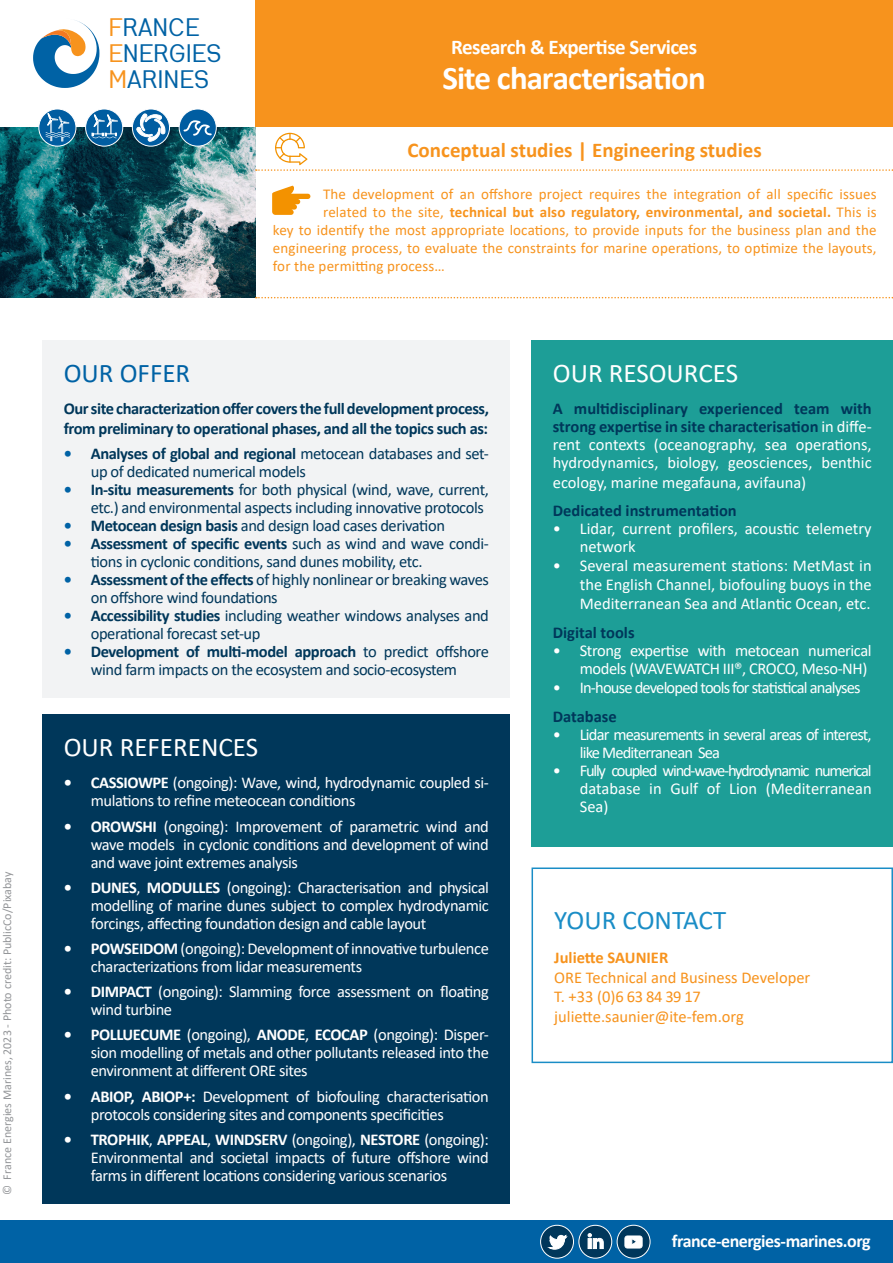
<style>
.page{position:relative;width:893px;height:1263px;background:#fff}
.page>*{position:absolute;margin:0;border:0;box-sizing:border-box;transform-origin:0 0}
.t1{font:700 33px "Calibri";letter-spacing:-.03em;color:#fff}
.t2{font:27px "Calibri";color:#fff}
.t3{font:27px "Calibri";color:#1a8dc6}
.t4{font:27px "Calibri";color:#0062a5}
.t5{font:25.8px/25.8px "Serithai";color:#0062a5}
.t6{font:700 21px "Calibri";color:#f7931d}
.t7{font:700 21px "Calibri";letter-spacing:-.025em;color:#fff}
.t8{font:700 18px "Calibri";letter-spacing:-.025em;color:#fff}
.t9{font:16.5px/18px "Calibri";letter-spacing:-.025em;color:#fff;text-align:justify}
.t10{font:16.5px/18px "Calibri";letter-spacing:-.025em;color:#00375a}
.t11{font:700 16.5px/19.5px "Calibri";letter-spacing:-.025em;color:#00375a}
.t12{font:16.5px/18px "Calibri";letter-spacing:-.05em;color:#fff}
.t13{font:16.5px/18px "Calibri";color:#fff}
.t14{font:16.5px "Calibri";color:#f7931d}
.t15{font:700 16.5px "Calibri";color:#00375a}
.t16{font:700 16.5px "Calibri";color:#f7931d}
.t17{font:15px "Calibri";letter-spacing:.01em;color:#f7931d}
.t18{font:700 15px "Calibri";letter-spacing:.01em;color:#f7931d}
.t19{font:12px "Calibri";color:#939598}
.s1{color:#f7931d}
.s2{font-weight:400}
.s3{font-weight:700;color:#0062a5}
.s4{font-weight:700}
.s5{font-weight:700;color:#00375a}
</style>
<div class="page">
<div style="left:255px;top:0;width:638px;height:128px;background:#f7931d"></div>
<div style="left:531px;top:340px;width:362px;height:506px;background:#1d9e97"></div>
<div style="left:43px;top:714px;width:467px;height:489px;background:#00375a"></div>
<div style="left:43px;top:340px;width:467px;height:357px;background:#f2f3f4"></div>
<svg style="left:33px;top:20px;width:66px;height:68px"></svg>
<div style="left:531px;top:867px;width:362px;height:196px;border:2px solid #1a8dc6"></div>
<div style="left:0;top:1220px;width:893px;height:43px;background:#0062a5"></div>
<svg style="left:579px;top:1225px;width:33px;height:33px"></svg>
<div style="left:578px;top:1225px;width:34px;height:33px;border:1px solid #fff;border-radius:50%"></div>
<svg style="left:588px;top:1233px;width:15px;height:15px"></svg>
<svg style="left:617px;top:1225px;width:33px;height:33px"></svg>
<div style="left:617px;top:1225px;width:33px;height:33px;border:1px solid #fff;border-radius:16px"></div>
<svg style="left:625px;top:1236px;width:17px;height:12px"></svg>
<div style="left:541px;top:1225px;width:32px;height:33px;background:#00375b;border-radius:50%"></div>
<div style="left:540px;top:1225px;width:34px;height:33px;border:1px solid #fff;border-radius:50%"></div>
<svg style="left:549px;top:1235px;width:17px;height:14px"></svg>
<img style="left:0;top:128px;width:255px;height:170px">
<svg style="left:256px;top:297px;width:637px;height:1px"></svg>
<svg style="left:86px;top:109px;width:37px;height:37px"></svg>
<div style="left:85px;top:109px;width:38px;height:38px;border:1px solid #fff;border-radius:50%"></div>
<svg style="left:92px;top:114px;width:26px;height:24px"></svg>
<svg style="left:272px;top:186px;width:38px;height:29px"></svg>
<svg style="left:256px;top:132px;width:637px;height:39px"></svg>
<svg style="left:39px;top:109px;width:37px;height:37px"></svg>
<div style="left:38px;top:109px;width:38px;height:38px;border:1px solid #fff;border-radius:50%"></div>
<svg style="left:46px;top:113px;width:24px;height:28px"></svg>
<svg style="left:132px;top:109px;width:38px;height:37px"></svg>
<div style="left:132px;top:109px;width:38px;height:38px;border:1px solid #fff;border-radius:50%"></div>
<svg style="left:137px;top:114px;width:28px;height:27px"></svg>
<div style="left:179px;top:109px;width:37px;height:37px;background:#005da1;border-radius:50%"></div>
<div style="left:179px;top:109px;width:38px;height:38px;border:1px solid #fff;border-radius:50%"></div>
<svg style="left:184px;top:120px;width:28px;height:16px"></svg>
<p class="t19" style="left:-1px;top:1195px;width:325px;rotate:-90deg">© France Energies Marines, 2023 - Photo credit: PublicCo/Pixabay</p>
<p class="t5" style="left:108px;top:15px;width:115px"><span class="s1">F</span>RANCE<br><span class="s1">E</span>NERGIES<br><span class="s1">M</span>ARINES</p>
<p class="t7" style="left:451px;top:33px;width:247px">Research &amp; Expertise Services</p>
<p class="t1" style="left:442px;top:55px;width:265px">Site characterisation</p>
<p class="t6" style="left:408px;top:135px;width:356px">Conceptual studies | Engineering studies</p>
<p class="t17" style="left:323px;top:183px;width:555px">The development of an offshore project requires the integration of all specific issues</p>
<p class="t18" style="left:323px;top:201px;width:555px"><span class="s2">related to the site,</span> technical but also regulatory, environmental, and societal. <span class="s2">This is</span></p>
<p class="t17" style="left:273px;top:219px;width:605px">key to identify the most appropriate locations, to provide inputs for the business plan and the</p>
<p class="t17" style="left:273px;top:237px;width:605px">engineering process, to evaluate the constraints for marine operations, to optimize the layouts,</p>
<p class="t17" style="left:273px;top:255px;width:173px">for the permitting process…</p>
<p class="t4" style="left:64px;top:354px;width:128px">OUR OFFER</p>
<p class="t11" style="left:64px;top:399px;width:427px">Our site characterization offer covers the full development process, from preliminary to operational phases, and all the topics such as:</p>
<p class="t10" style="left:91px;top:444px;width:400px;text-indent:-27px"><span class="s3">•</span> <span class="s4">Analyses of global and regional</span> metocean databases and set&shy;up of dedicated numerical models</p>
<p class="t10" style="left:91px;top:480px;width:400px;text-indent:-27px"><span class="s3">•</span> <span class="s4">In-situ measurements</span> for both physical (wind, wave, current, etc.) and environmental aspects including innovative protocols</p>
<p class="t10" style="left:64px;top:516px;width:383px"><span class="s3">•</span> <span class="s4">Metocean design basis</span> and design load cases derivation</p>
<p class="t10" style="left:91px;top:534px;width:400px;text-indent:-27px"><span class="s3">•</span> <span class="s4">Assessment of specific events</span> such as wind and wave condi&shy;tions in cyclonic conditions, sand dunes mobility, etc.</p>
<p class="t10" style="left:91px;top:570px;width:400px;text-indent:-27px"><span class="s3">•</span> <span class="s4">Assessment of the effects</span> of highly nonlinear or breaking waves on offshore wind foundations</p>
<p class="t10" style="left:91px;top:606px;width:400px;text-indent:-27px"><span class="s3">•</span> <span class="s4">Accessibility studies</span> including weather windows analyses and operational forecast set-up</p>
<p class="t10" style="left:64px;top:642px;width:427px;text-align:center"><span class="s3">•</span> <span class="s4">Development of multi-model approach</span> to predict offshore wind farm impacts on the ecosystem and socio-ecosystem</p>
<p class="t2" style="left:64px;top:728px;width:196px">OUR REFERENCES</p>
<p class="t9" style="left:91px;top:773px;width:400px;text-indent:-27px"><span class="s4">• CASSIOWPE</span> (ongoing): Wave, wind, hydrodynamic coupled si&shy;mulations to refine meteocean conditions</p>
<p class="t9" style="left:91px;top:817px;width:400px;text-indent:-27px"><span class="s4">• OROWSHI</span> (ongoing): Improvement of parametric wind and wave models in cyclonic conditions and development of wind and wave joint extremes analysis</p>
<p class="t9" style="left:91px;top:878px;width:400px;text-indent:-27px"><span class="s4">• DUNES</span>, <span class="s4">MODULLES</span> (ongoing): Characterisation and physical modelling of marine dunes subject to complex hydrodynamic forcings, affecting foundation design and cable layout</p>
<p class="t9" style="left:91px;top:939px;width:400px;text-indent:-27px"><span class="s4">• POWSEIDOM</span> (ongoing): Development of innovative turbulence characterizations from lidar measurements</p>
<p class="t9" style="left:91px;top:982px;width:400px;text-indent:-27px"><span class="s4">• DIMPACT</span> (ongoing): Slamming force assessment on floating wind turbine</p>
<p class="t9" style="left:91px;top:1025px;width:400px;text-indent:-27px"><span class="s4">• POLLUECUME</span> (ongoing), <span class="s4">ANODE</span>, <span class="s4">ECOCAP</span> (ongoing): Disper&shy;sion modelling of metals and other pollutants released into the environment at different ORE sites</p>
<p class="t9" style="left:91px;top:1087px;width:400px;text-indent:-27px"><span class="s4">• ABIOP, ABIOP+:</span> Development of biofouling characterisation protocols considering sites and components specificities</p>
<p class="t9" style="left:91px;top:1130px;width:400px;text-indent:-27px"><span class="s4">• TROPHIK</span>, <span class="s4">APPEAL</span>, <span class="s4">WINDSERV</span> (ongoing), <span class="s4">NESTORE</span> (ongoing):<br>Environmental and societal impacts of future offshore wind farms in different locations considering various scenarios</p>
<p class="t2" style="left:553px;top:354px;width:187px">OUR RESOURCES</p>
<p class="t9" style="left:553px;top:399px;width:320px"><span class="s5">A multidisciplinary experienced team with strong expertise in site characterisation</span> in diffe&shy;rent contexts (oceanography, sea operations, hydrodynamics, biology, geosciences, benthic</p>
<p class="t13" style="left:553px;top:473px;width:255px">ecology, marine megafauna, avifauna)</p>
<p class="t15" style="left:553px;top:499px;width:185px">Dedicated instrumentation</p>
<p class="t13" style="left:580px;top:519px;width:293px;text-indent:-27px">• Lidar, current profilers, acoustic telemetry network</p>
<p class="t9" style="left:580px;top:556px;width:293px;line-height:18.8px;text-indent:-27px">• Several measurement stations: MetMast in the English Channel, biofouling buoys in the Mediterranean Sea and Atlantic Ocean, etc.</p>
<p class="t15" style="left:553px;top:620px;width:83px">Digital tools</p>
<p class="t9" style="left:553px;top:641px;width:320px;text-align:right">• Strong expertise with metocean numerical models (WAVEWATCH III®, CROCO, Meso-NH)</p>
<p class="t12" style="left:553px;top:678px;width:309px">• In-house developed tools for statistical analyses</p>
<p class="t15" style="left:553px;top:705px;width:65px">Database</p>
<p class="t12" style="left:580px;top:725px;width:293px;text-indent:-27px">• Lidar measurements in several areas of interest, like Mediterranean Sea</p>
<p class="t9" style="left:580px;top:761px;width:293px;text-indent:-27px">• Fully coupled wind-wave-hydrodynamic numerical database in Gulf of Lion (Mediterranean Sea)</p>
<p class="t3" style="left:554px;top:901px;width:173px">YOUR CONTACT</p>
<p class="t16" style="left:554px;top:946px;width:115px">Juliette SAUNIER</p>
<p class="t14" style="left:554px;top:966px;width:258px">ORE Technical and Business Developer</p>
<p class="t14" style="left:554px;top:985px;width:148px">T. +33 (0)6 63 84 39 17</p>
<p class="t14" style="left:554px;top:1005px;width:191px">juliette.saunier@ite-fem.org</p>
<p class="t8" style="left:672px;top:1228px;width:200px">france-energies-marines.org</p>
</div>
